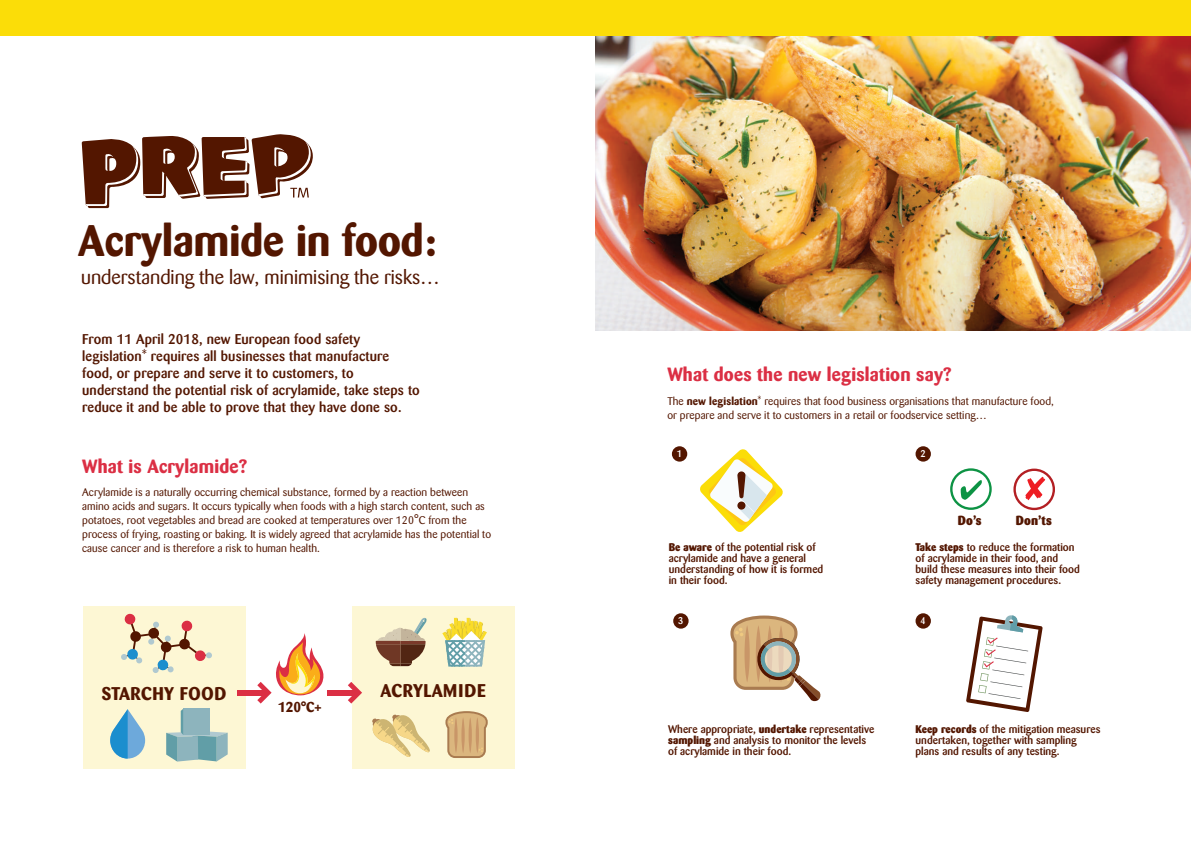
<style>
.page{position:relative;width:1191px;height:842px;background:#fff}
.page>*{position:absolute;margin:0;border:0;box-sizing:border-box;transform-origin:0 0}
.t1{font:700 43.7px "Barmeno";color:#531600}
.t2{font:19.7px "Barmeno";color:#531600}
.t3{font:700 19px "Barmeno";letter-spacing:.01em;color:#db2f44}
.t4{font:700 18.3px "Barmeno";letter-spacing:.02em;color:#531600}
.t5{font:700 14.2px "Barmeno";color:#531600}
.t6{font:500 14px/17px "Barmeno";letter-spacing:.01em;color:#531600}
.t7{font:800 13.1px "Barmeno";letter-spacing:.01em;color:#531600}
.t8{font:11px/14px "Barmeno";letter-spacing:.01em;color:#531600}
.t9{font:500 11px/11px "Barmeno";color:#531600}
.t10{font:500 9.7px "Barmeno";color:#fff}
.s1{font-size:13.2px}
.s2{font-weight:700}
.s3{font-weight:800}
</style>
<div class="page">
<div style="left:83px;top:606px;width:162px;height:162px;background:#fdf7d4"></div>
<div style="left:352px;top:606px;width:162px;height:162px;background:#fdf7d4"></div>
<svg style="left:166px;top:709px;width:62px;height:53px"></svg>
<svg style="left:442px;top:618px;width:45px;height:49px"></svg>
<svg style="left:121px;top:613px;width:91px;height:60px"></svg>
<svg style="left:110px;top:709px;width:35px;height:49px"></svg>
<div style="left:237px;top:690px;width:28px;height:5px;background:#db2f44"></div>
<svg style="left:252px;top:633px;width:72px;height:71px"></svg>
<div style="left:327px;top:690px;width:28px;height:5px;background:#db2f44"></div>
<svg style="left:445px;top:711px;width:43px;height:47px;background:#d7b583"></svg>
<hr style="left:454px;top:717px;width:3px;height:36px;background:#c99668;border-radius:50%">
<svg style="left:461px;top:717px;width:4px;height:36px"></svg>
<svg style="left:468px;top:717px;width:4px;height:36px"></svg>
<hr style="left:476px;top:717px;width:3px;height:36px;background:#c99668;border-radius:50%">
<svg style="left:376px;top:617px;width:51px;height:49px"></svg>
<svg style="left:343px;top:682px;width:87px;height:75px"></svg>
<div style="left:672px;top:446px;width:15px;height:16px;background:#531600;border-radius:50%"></div>
<div style="left:915px;top:446px;width:16px;height:16px;background:#531600;border-radius:50%"></div>
<div style="left:673px;top:613px;width:15px;height:16px;background:#531600;border-radius:50%"></div>
<div style="left:915px;top:613px;width:16px;height:16px;background:#531600;border-radius:50%"></div>
<svg style="left:700px;top:449px;width:83px;height:83px"></svg>
<svg style="left:966px;top:615px;width:76px;height:97px"></svg>
<svg style="left:730px;top:615px;width:91px;height:87px"></svg>
<svg style="left:960px;top:480px;width:21px;height:20px"></svg>
<div style="left:950px;top:468px;width:41px;height:42px;border:2px solid #0d9344;border-radius:50%"></div>
<img style="left:596px;top:36px;width:595px;height:294px">
<svg style="left:82px;top:134px;width:231px;height:74px"></svg>
<svg style="left:1025px;top:477px;width:20px;height:23px"></svg>
<div style="left:1013px;top:469px;width:42px;height:41px;border:2px solid #b31f23;border-radius:50%"></div>
<div style="left:0;top:0;width:1191px;height:36px;background:#fbdd08"></div>
<h1 class="t1" style="left:78px;top:214px;width:360px">Acrylamide in food:</h1>
<h2 class="t2" style="left:81px;top:266px;width:360px">understanding the law, minimising the risks…</h2>
<p class="t6" style="left:82px;top:331px;width:339px">From 11 April 2018, new European food safety legislation* requires all businesses that manufacture food, or prepare and serve it to customers, to understand the potential risk of acrylamide, take steps to reduce it and be able to prove that they have done so.</p>
<h3 class="t3" style="left:82px;top:455px;width:166px">What is Acrylamide?</h3>
<p class="t8" style="left:82px;top:485px;width:410px">Acrylamide is a naturally occurring chemical substance, formed by a reaction between amino acids and sugars. It occurs typically when foods with a high starch content, such as potatoes, root vegetables and bread are cooked at temperatures over 120<span class="s1">°</span>C from the process of frying, roasting or baking. It is widely agreed that acrylamide has the potential to cause cancer and is therefore a risk to human health.</p>
<h3 class="t4" style="left:102px;top:682px;width:126px">STARCHY FOOD</h3>
<h3 class="t4" style="left:380px;top:679px;width:107px">ACRYLAMIDE</h3>
<p class="t5" style="left:278px;top:699px;width:45px">120°C+</p>
<h3 class="t3" style="left:667px;top:363px;width:286px">What does the new legislation say?</h3>
<p class="t8" style="left:667px;top:394px;width:388px">The <span class="s2">new legislation</span>* requires that food business organisations that manufacture food, or prepare and serve it to customers in a retail or foodservice setting…</p>
<p class="t10" style="left:677px;top:448px;width:7px">1</p>
<p class="t10" style="left:920px;top:448px;width:7px">2</p>
<p class="t7" style="left:957px;top:512px;width:25px">Do’s</p>
<p class="t7" style="left:1015px;top:513px;width:38px">Don’ts</p>
<p class="t9" style="left:669px;top:542px;width:156px"><span class="s3">Be aware</span> of the potential risk of acrylamide and have a general understanding of how it is formed in their food.</p>
<p class="t9" style="left:915px;top:542px;width:166px"><span class="s3">Take steps</span> to reduce the formation of acrylamide in their food, and build these measures into their food safety management procedures.</p>
<p class="t10" style="left:678px;top:615px;width:7px">3</p>
<p class="t10" style="left:920px;top:615px;width:7px">4</p>
<p class="t9" style="left:668px;top:724px;width:208px">Where appropriate, <span class="s3">undertake</span> representative <span class="s3">sampling</span> and analysis to monitor the levels of acrylamide in their food.</p>
<p class="t9" style="left:915px;top:724px;width:186px"><span class="s3">Keep records</span> of the mitigation measures undertaken, together with sampling plans and results of any testing.</p>
</div>
